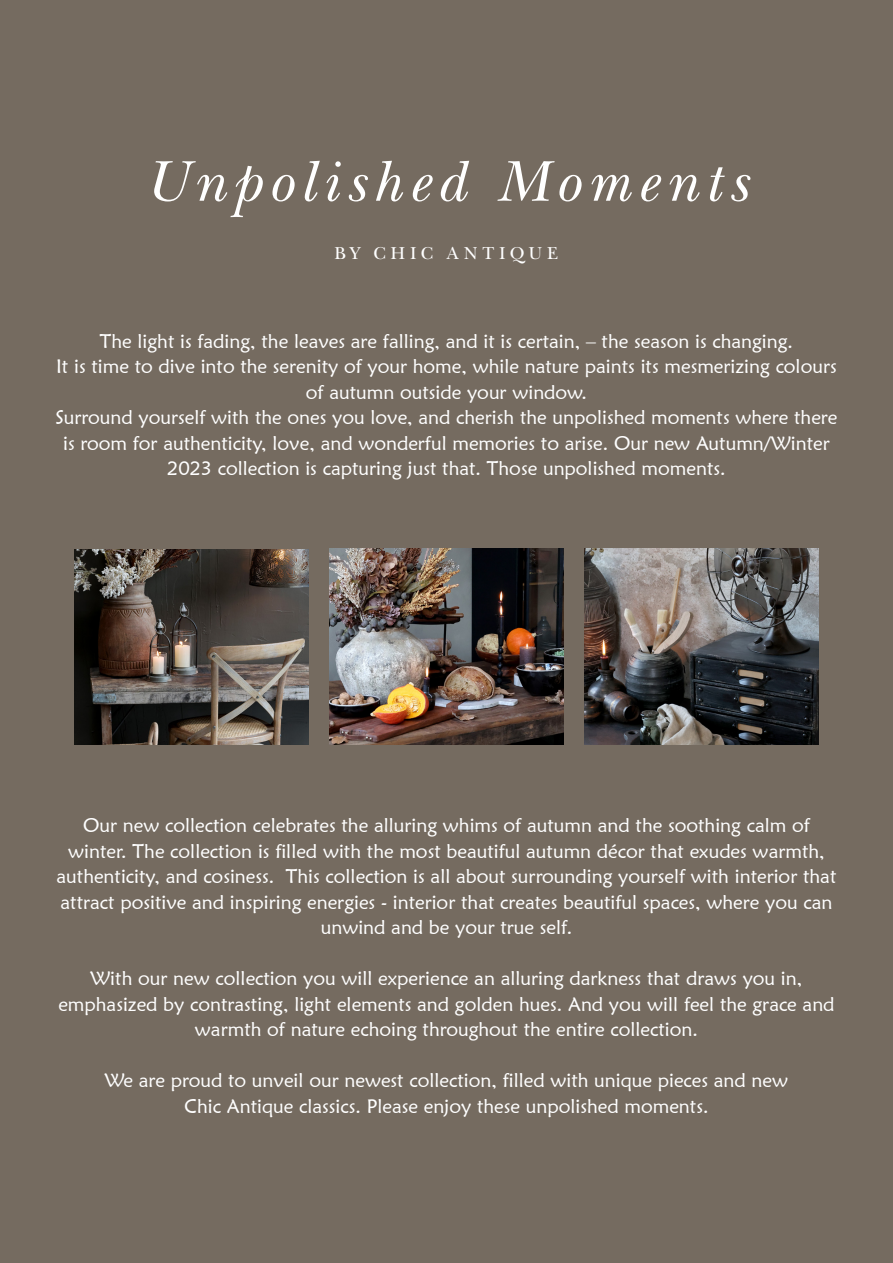
<style>
.page{position:relative;width:893px;height:1263px;background:#756b60}
.page>*{position:absolute;margin:0;border:0;box-sizing:border-box;transform-origin:0 0}
.t1{font:italic 60px "New Baskerville Std";letter-spacing:.11em;color:#fff}
.t2{font:19.5px/25.5px "Maiandra GD";color:#fff;text-align:center}
.t3{font:18px "New Baskerville Std";letter-spacing:.265em;color:#fff}
</style>
<div class="page">
<img style="left:330px;top:549px;width:233px;height:195px">
<img style="left:585px;top:549px;width:234px;height:195px">
<img style="left:74px;top:550px;width:234px;height:194px">
<p class="t1" style="left:145px;top:146px;width:604px">Unpolished Moments</p>
<p class="t3" style="left:335px;top:243px;width:225px">BY CHIC ANTIQUE</p>
<p class="t2" style="left:100px;top:328px;width:695px">The light is fading, the leaves are falling, and it is certain, – the season is changing.</p>
<p class="t2" style="left:56px;top:353px;width:782px">It is time to dive into the serenity of your home, while nature paints its mesmerizing colours of autumn outside your window.</p>
<p class="t2" style="left:55px;top:404px;width:784px">Surround yourself with the ones you love, and cherish the unpolished moments where there is room for authenticity, love, and wonderful memories to arise. Our new Autumn/Winter<br>2023 collection is capturing just that. Those unpolished moments.</p>
<p class="t2" style="left:83px;top:812px;width:728px">Our new collection celebrates the alluring whims of autumn and the soothing calm of</p>
<p class="t2" style="left:68px;top:838px;width:758px">winter. The collection is filled with the most beautiful autumn décor that exudes warmth,</p>
<p class="t2" style="left:57px;top:863px;width:781px">authenticity, and cosiness. This collection is all about surrounding yourself with interior that attract positive and inspiring energies - interior that creates beautiful spaces, where you can unwind and be your true self.</p>
<p class="t2" style="left:91px;top:965px;width:713px">With our new collection you will experience an alluring darkness that draws you in,</p>
<p class="t2" style="left:58px;top:991px;width:778px">emphasized by contrasting, light elements and golden hues. And you will feel the grace and warmth of nature echoing throughout the entire collection.</p>
<p class="t2" style="left:105px;top:1067px;width:685px">We are proud to unveil our newest collection, filled with unique pieces and new</p>
<p class="t2" style="left:184px;top:1093px;width:526px">Chic Antique classics. Please enjoy these unpolished moments.</p>
</div>
